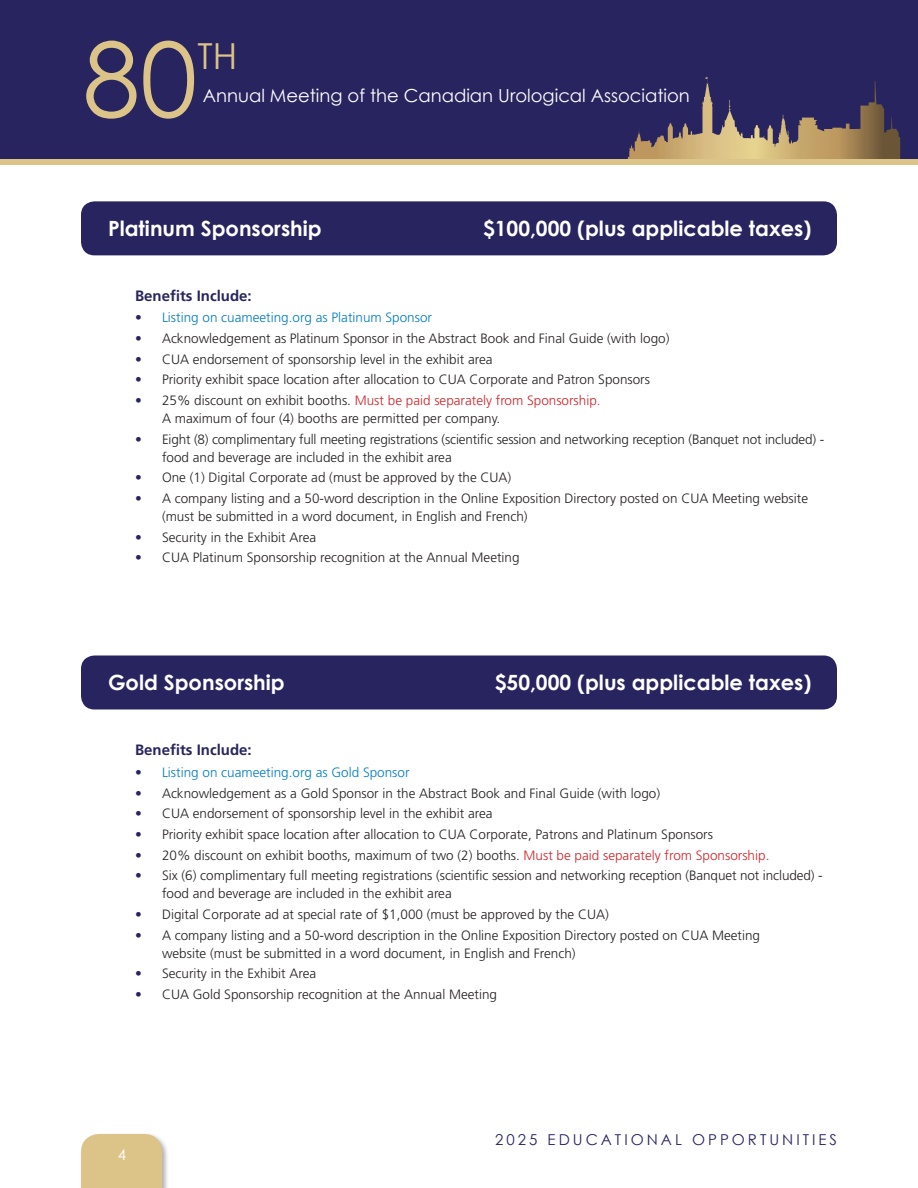
<style>
.page{position:relative;width:918px;height:1188px;background:#fff}
.page>*{position:absolute;margin:0;border:0;box-sizing:border-box;transform-origin:0 0}
.t1{font:103.5px "Century Gothic";color:#dcc388}
.t2{font:35.85px "Century Gothic";color:#dcc388}
.t3{font:700 21px "Century Gothic";color:#fff}
.t4{font:18px "Century Gothic";color:#fff}
.t5{font:700 15px "Frutiger";color:#282460}
.t6{font:15px "Century Gothic";letter-spacing:.2em;color:#282460}
.t7{font:15px "Century Gothic";color:#fff}
.t8{font:300 13.5px/18px "Frutiger";color:#231f20}
.t9{font:300 13.5px "Frutiger";color:#007cc2}
.s1{color:#282460}
.s2{color:#d1232a}
</style>
<div class="page">
<div style="left:79px;top:1132px;width:90px;height:56px;background:#231f20;opacity:.35"></div>
<div style="left:81px;top:1134px;width:81px;height:54px;background:#dcc388"></div>
<div style="left:0;top:0;width:918px;height:162px;background:#282460"></div>
<svg style="left:628px;top:77px;width:272px;height:82px"></svg>
<div style="left:0;top:159px;width:918px;height:6px;background:#dcc388"></div>
<div style="left:81px;top:201px;width:756px;height:54px;background:#282460;border-radius:14px"></div>
<div style="left:81px;top:656px;width:756px;height:54px;background:#282460;border-radius:14px"></div>
<h1 class="t1" style="left:83px;top:7px;width:116px">80</h1>
<h2 class="t2" style="left:197px;top:31px;width:41px">TH</h2>
<h3 class="t4" style="left:203px;top:83px;width:489px">Annual Meeting of the Canadian Urological Association</h3>
<h3 class="t3" style="left:108px;top:215px;width:215px">Platinum Sponsorship</h3>
<h3 class="t3" style="left:483px;top:215px;width:330px">$100,000 (plus applicable taxes)</h3>
<p class="t5" style="left:135px;top:287px;width:118px">Benefits Include:</p>
<p class="t9" style="left:135px;top:310px;width:299px"><span class="s1">•</span> Listing on cuameeting.org as Platinum Sponsor</p>
<p class="t8" style="left:135px;top:329px;width:536px"><span class="s1">•</span> Acknowledgement as Platinum Sponsor in the Abstract Book and Final Guide (with logo)</p>
<p class="t8" style="left:135px;top:350px;width:359px"><span class="s1">•</span> CUA endorsement of sponsorship level in the exhibit area</p>
<p class="t8" style="left:135px;top:371px;width:517px"><span class="s1">•</span> Priority exhibit space location after allocation to CUA Corporate and Patron Sponsors</p>
<p class="t8" style="left:162px;top:391px;width:440px;text-indent:-27px"><span class="s1">•</span> 25% discount on exhibit booths. <span class="s2">Must be paid separately from Sponsorship.<br></span>A maximum of four (4) booths are permitted per company.</p>
<p class="t8" style="left:162px;top:430px;width:664px;text-indent:-27px"><span class="s1">•</span> Eight (8) complimentary full meeting registrations (scientific session and networking reception (Banquet not included) - food and beverage are included in the exhibit area</p>
<p class="t8" style="left:135px;top:469px;width:378px"><span class="s1">•</span> One (1) Digital Corporate ad (must be approved by the CUA)</p>
<p class="t8" style="left:162px;top:489px;width:648px;text-indent:-27px"><span class="s1">•</span> A company listing and a 50-word description in the Online Exposition Directory posted on CUA Meeting website (must be submitted in a word document, in English and French)</p>
<p class="t8" style="left:135px;top:528px;width:183px"><span class="s1">•</span> Security in the Exhibit Area</p>
<p class="t8" style="left:135px;top:549px;width:386px"><span class="s1">•</span> CUA Platinum Sponsorship recognition at the Annual Meeting</p>
<h3 class="t3" style="left:108px;top:669px;width:178px">Gold Sponsorship</h3>
<h3 class="t3" style="left:495px;top:669px;width:318px">$50,000 (plus applicable taxes)</h3>
<p class="t5" style="left:135px;top:741px;width:118px">Benefits Include:</p>
<p class="t9" style="left:135px;top:765px;width:276px"><span class="s1">•</span> Listing on cuameeting.org as Gold Sponsor</p>
<p class="t8" style="left:135px;top:784px;width:527px"><span class="s1">•</span> Acknowledgement as a Gold Sponsor in the Abstract Book and Final Guide (with logo)</p>
<p class="t8" style="left:135px;top:805px;width:359px"><span class="s1">•</span> CUA endorsement of sponsorship level in the exhibit area</p>
<p class="t8" style="left:135px;top:825px;width:580px"><span class="s1">•</span> Priority exhibit space location after allocation to CUA Corporate, Patrons and Platinum Sponsors</p>
<p class="t8" style="left:135px;top:846px;width:636px"><span class="s1">•</span> 20% discount on exhibit booths, maximum of two (2) booths. <span class="s2">Must be paid separately from Sponsorship.</span></p>
<p class="t8" style="left:162px;top:867px;width:662px;text-indent:-27px"><span class="s1">•</span> Six (6) complimentary full meeting registrations (scientific session and networking reception (Banquet not included) - food and beverage are included in the exhibit area</p>
<p class="t8" style="left:135px;top:905px;width:475px"><span class="s1">•</span> Digital Corporate ad at special rate of $1,000 (must be approved by the CUA)</p>
<p class="t8" style="left:162px;top:926px;width:600px;text-indent:-27px"><span class="s1">•</span> A company listing and a 50-word description in the Online Exposition Directory posted on CUA Meeting website (must be submitted in a word document, in English and French)</p>
<p class="t8" style="left:135px;top:965px;width:183px"><span class="s1">•</span> Security in the Exhibit Area</p>
<p class="t8" style="left:135px;top:985px;width:364px"><span class="s1">•</span> CUA Gold Sponsorship recognition at the Annual Meeting</p>
<p class="t7" style="left:118px;top:1144px;width:10px">4</p>
<p class="t6" style="left:495px;top:1129px;width:343px">2025 EDUCATIONAL OPPORTUNITIES</p>
</div>
